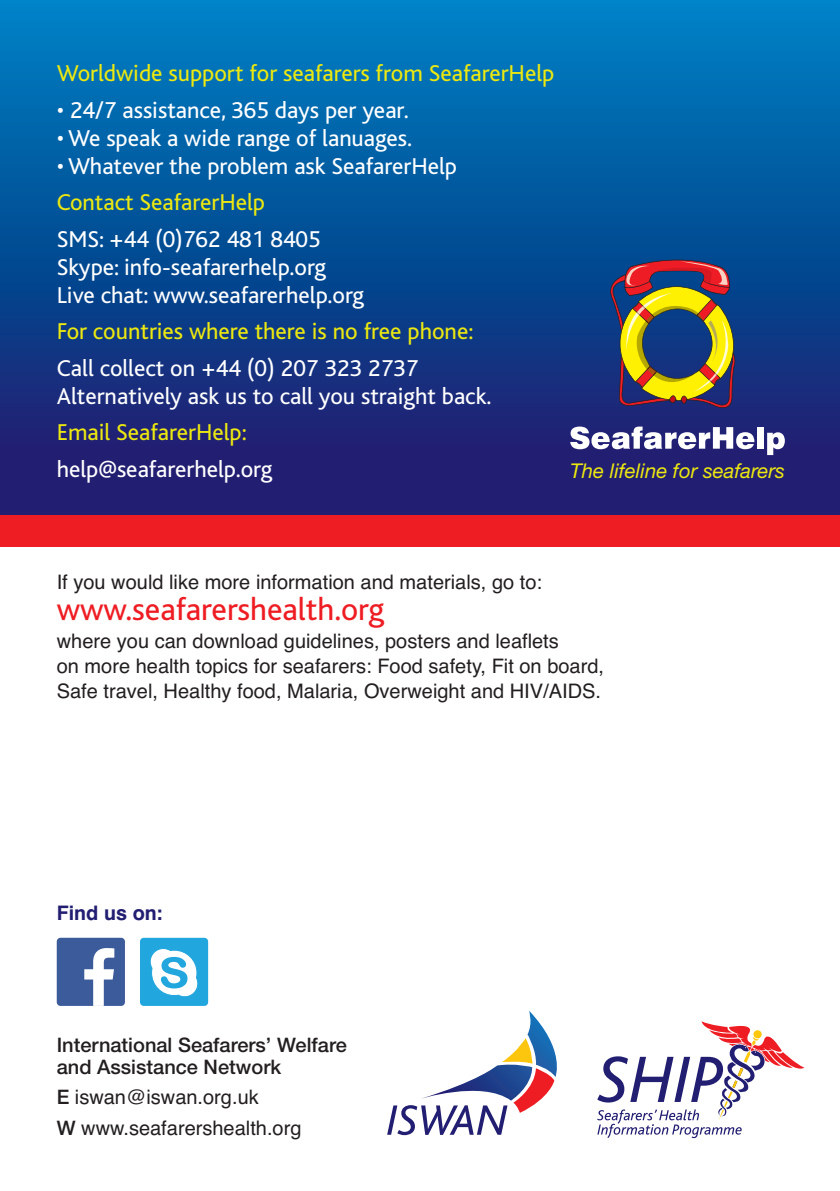
<style>
.page{position:relative;width:840px;height:1191px;background:#fff}
.page>*{position:absolute;margin:0;border:0;box-sizing:border-box;transform-origin:0 0}
.t1{font:32.8px "Bliss";color:#ee1d23}
.t2{font:24px/28px "Bliss";color:#fff}
.t3{font:24px "Bliss";color:#ece810}
.t4{font:italic 20.4px "Helvetica Neue";color:#ece810}
.t5{font:20px/25px "Helvetica";color:#231f20}
.t6{font:500 20px/22px "Helvetica Neue";color:#231f20}
.t7{font:700 20px "Swiss 721 BT";color:#221e72}
.s1{font-family:"Helvetica Neue";font-weight:500}
</style>
<div class="page">
<div style="left:0;top:0;width:839px;height:523px;background:linear-gradient(to bottom,#0082c3,#201266)"></div>
<div style="left:0;top:516px;width:839px;height:31px;background:#ee1d23"></div>
<svg style="left:387px;top:1010px;width:169px;height:125px"></svg>
<svg style="left:597px;top:1021px;width:206px;height:117px"></svg>
<div style="left:57px;top:937px;width:68px;height:69px;background:#3c5b9a;border-radius:4px"></div>
<svg style="left:84px;top:948px;width:30px;height:58px"></svg>
<div style="left:140px;top:937px;width:68px;height:69px;background:#22a6de;border-radius:4px"></div>
<svg style="left:150px;top:948px;width:48px;height:49px"></svg>
<svg style="left:602px;top:260px;width:147px;height:155px;background:#615d58"></svg>
<svg style="left:570px;top:426px;width:184px;height:23px"></svg>
<div style="left:756px;top:427px;width:7px;height:22px;background:#fff"></div>
<svg style="left:766px;top:432px;width:18px;height:23px"></svg>
<p class="t3" style="left:57px;top:64px;width:499px">Worldwide support for seafarers from SeafarerHelp</p>
<p class="t2" style="left:57px;top:98px;width:353px">• 24/7 assistance, 365 days per year.</p>
<p class="t2" style="left:57px;top:126px;width:357px">• We speak a wide range of lanuages.</p>
<p class="t2" style="left:57px;top:154px;width:401px">• Whatever the problem ask SeafarerHelp</p>
<p class="t3" style="left:57px;top:193px;width:210px">Contact SeafarerHelp</p>
<p class="t2" style="left:57px;top:227px;width:309px">SMS: +44 (0)762 481 8405<br>Skype: info-seafarerhelp.org<br>Live chat: www.seafarerhelp.org</p>
<p class="t3" style="left:57px;top:322px;width:418px">For countries where there is no free phone:</p>
<p class="t2" style="left:57px;top:356px;width:436px">Call collect on +44 (0) 207 323 2737<br>Alternatively ask us to call you straight back.</p>
<p class="t3" style="left:57px;top:423px;width:191px">Email SeafarerHelp:</p>
<p class="t2" style="left:57px;top:457px;width:217px">help@seafarerhelp.org</p>
<p class="t4" style="left:570px;top:463px;width:216px">The lifeline for seafarers</p>
<p class="t5" style="left:57px;top:571px;width:486px">If you would like more information and materials, go to:</p>
<h1 class="t1" style="left:57px;top:596px;width:329px">www.seafarershealth.org</h1>
<p class="t5" style="left:57px;top:630px;width:548px">where you can download guidelines, posters and leaflets<br>on more health topics for seafarers: Food safety, Fit on board,<br>Safe travel, Healthy food, Malaria, Overweight and HIV/AIDS.</p>
<p class="t7" style="left:57px;top:901px;width:108px">Find us on:</p>
<p class="t6" style="left:57px;top:1035px;width:291px">International Seafarers’ Welfare and Assistance Network</p>
<p class="t5" style="left:57px;top:1084px;width:246px;line-height:30.4px"><span class="s1">E</span> iswan@iswan.org.uk<br><span class="s1">W</span> www.seafarershealth.org</p>
</div>
